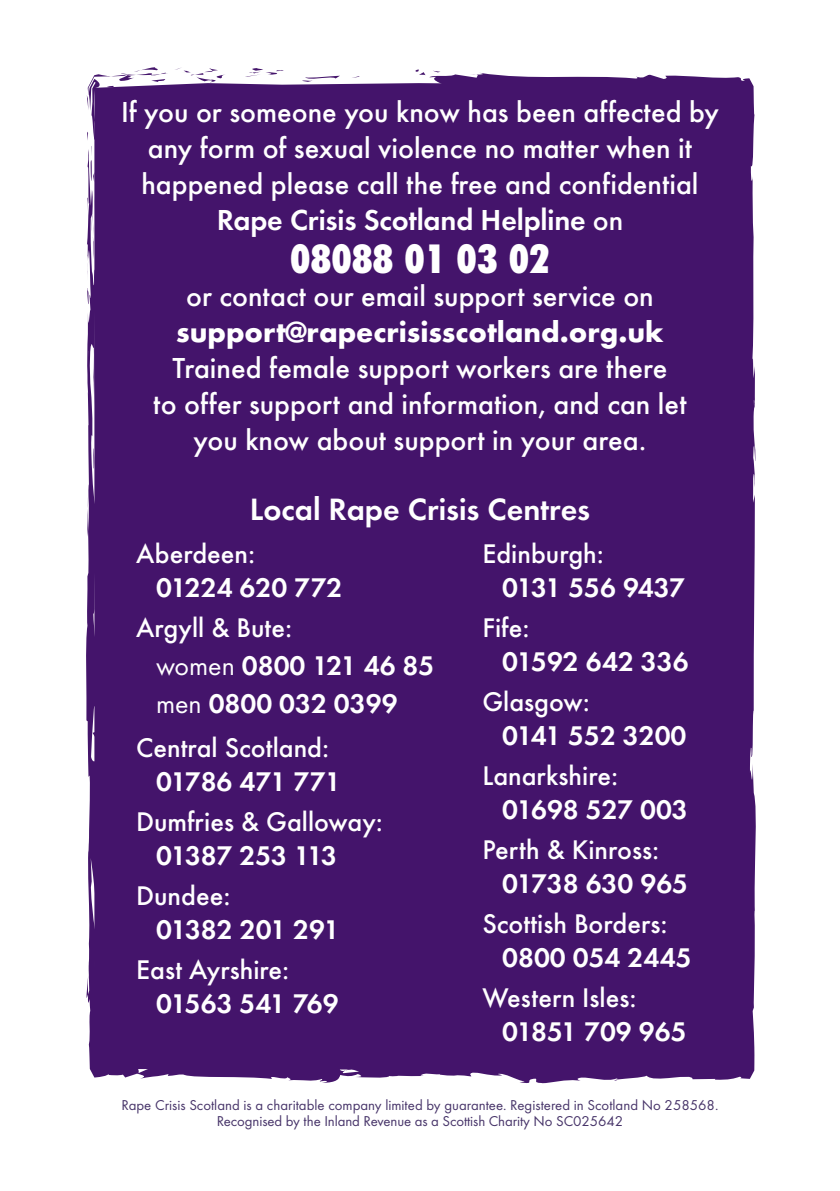
<style>
.page{position:relative;width:840px;height:1191px;background:#fff}
.page>*{position:absolute;margin:0;border:0;box-sizing:border-box;transform-origin:0 0}
.t1{font:900 condensed 40px "Futura BT";letter-spacing:.025em;color:#fff}
.t2{font:600 32px "Futura T";color:#fff}
.t3{font:500 30px/36px "Futura T";color:#fff;text-align:center}
.t4{font:700 30px "Futura T";color:#fff}
.t5{font:500 28px "Futura T";color:#fff}
.t6{font:600 28px/38px "Futura T";color:#fff}
.t7{font:600 28px "Futura T";letter-spacing:-.02em;color:#fff}
.t8{font:600 28px "Futura T";letter-spacing:-.025em;color:#fff}
.t9{font:600 28px "Futura T";letter-spacing:-.03em;color:#fff}
.t10{font:14.8px/16px "Futura T";color:#473469;text-align:center}
.s1{font-weight:600}
.s2{font-weight:500}
.s3{font-weight:400}
</style>
<div class="page">
<svg style="left:249px;top:68px;width:35px;height:5px"></svg>
<svg style="left:175px;top:67px;width:43px;height:6px"></svg>
<div style="left:86px;top:73px;width:669px;height:1010px;background:#44146b"></div>
<svg style="left:355px;top:1060px;width:8px;height:2px"></svg>
<svg style="left:741px;top:986px;width:2px;height:15px"></svg>
<svg style="left:87px;top:196px;width:1px;height:15px"></svg>
<svg style="left:86px;top:67px;width:81px;height:115px"></svg>
<svg style="left:86px;top:223px;width:8px;height:100px"></svg>
<svg style="left:94px;top:196px;width:1px;height:18px"></svg>
<svg style="left:93px;top:429px;width:5px;height:46px"></svg>
<svg style="left:92px;top:732px;width:3px;height:5px"></svg>
<svg style="left:99px;top:961px;width:3px;height:38px"></svg>
<svg style="left:413px;top:69px;width:12px;height:6px"></svg>
<svg style="left:529px;top:1053px;width:7px;height:2px"></svg>
<svg style="left:626px;top:1056px;width:11px;height:3px"></svg>
<svg style="left:713px;top:1052px;width:12px;height:4px"></svg>
<p class="t3" style="left:121px;top:94px;width:599px">If you or someone you know has been affected by any form of sexual violence no matter when it happened please call the free and confidential <span class="s1">Rape Crisis Scotland Helpline</span> on</p>
<h1 class="t1" style="left:290px;top:242px;width:260px">08088 01 03 02</h1>
<p class="t3" style="left:186px;top:278px;width:469px">or contact our email support service on</p>
<p class="t4" style="left:176px;top:314px;width:489px">support@rapecrisisscotland.org.uk</p>
<p class="t3" style="left:153px;top:350px;width:534px">Trained female support workers are there<br>to offer support and information, and can let you know about support in your area.</p>
<p class="t2" style="left:250px;top:490px;width:342px">Local Rape Crisis Centres</p>
<p class="t5" style="left:136px;top:537px;width:120px">Aberdeen:</p>
<p class="t6" style="left:156px;top:568px;width:188px">01224 620 772</p>
<p class="t6" style="left:156px;top:608px;width:279px;text-indent:-20px"><span class="s2">Argyll &amp; Bute:<br></span><span class="s3">women</span> 0800 121 46 85 <span class="s3">men</span> 0800 032 0399</p>
<p class="t5" style="left:136px;top:731px;width:194px">Central Scotland:</p>
<p class="t6" style="left:156px;top:762px;width:186px">01786 471 771</p>
<p class="t5" style="left:136px;top:805px;width:248px">Dumfries &amp; Galloway:</p>
<p class="t8" style="left:156px;top:839px;width:182px">01387 253 113</p>
<p class="t5" style="left:136px;top:879px;width:96px">Dundee:</p>
<p class="t7" style="left:156px;top:913px;width:185px">01382 201 291</p>
<p class="t5" style="left:136px;top:953px;width:154px">East Ayrshire:</p>
<p class="t7" style="left:156px;top:987px;width:184px">01563 541 769</p>
<p class="t5" style="left:482px;top:537px;width:123px">Edinburgh:</p>
<p class="t9" style="left:502px;top:571px;width:184px">0131 556 9437</p>
<p class="t5" style="left:482px;top:611px;width:49px">Fife:</p>
<p class="t6" style="left:502px;top:642px;width:188px">01592 642 336</p>
<p class="t5" style="left:482px;top:685px;width:109px">Glasgow:</p>
<p class="t6" style="left:502px;top:716px;width:186px">0141 552 3200</p>
<p class="t5" style="left:482px;top:759px;width:137px">Lanarkshire:</p>
<p class="t6" style="left:502px;top:790px;width:187px">01698 527 003</p>
<p class="t5" style="left:482px;top:833px;width:178px">Perth &amp; Kinross:</p>
<p class="t6" style="left:502px;top:864px;width:187px">01738 630 965</p>
<p class="t5" style="left:482px;top:907px;width:186px">Scottish Borders:</p>
<p class="t6" style="left:502px;top:938px;width:191px">0800 054 2445</p>
<p class="t5" style="left:482px;top:981px;width:155px">Western Isles:</p>
<p class="t6" style="left:502px;top:1012px;width:186px">01851 709 965</p>
<p class="t10" style="left:121px;top:1097px;width:598px">Rape Crisis Scotland is a charitable company limited by guarantee. Registered in Scotland No 258568.<br>Recognised by the Inland Revenue as a Scottish Charity No SC025642</p>
</div>
